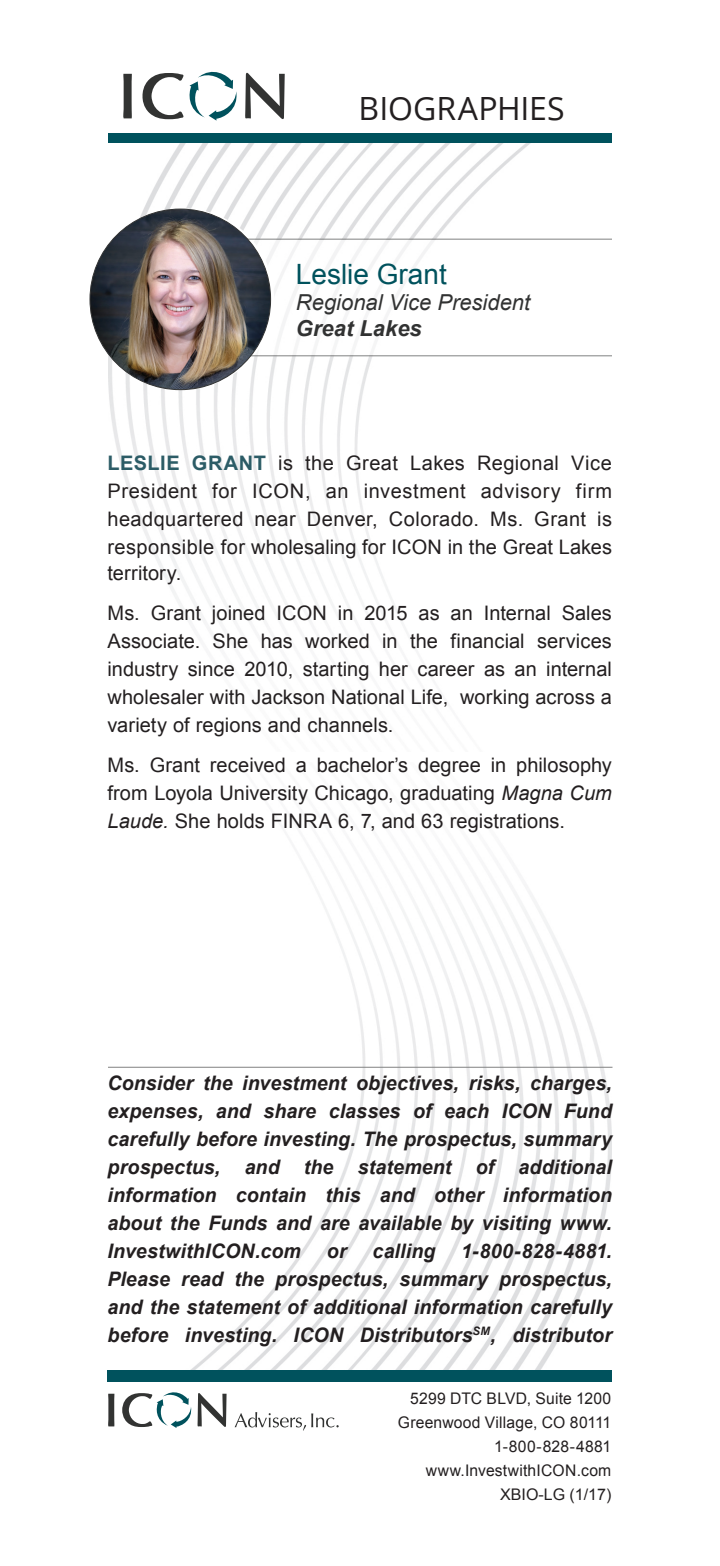
<style>
.page{position:relative;width:720px;height:1566px;background:#fff}
.page>*{position:absolute;margin:0;border:0;box-sizing:border-box;transform-origin:0 0}
.t1{font:32px "Open Sans";color:#231f20}
.t2{font:28px "Arial";color:#00525d}
.t3{font:italic 22px "Arial";color:#313232}
.t4{font:italic 700 22px "Arial";color:#313232}
.t5{font:20px/28px "Arial";letter-spacing:.005em;color:#231f20;text-align:justify}
.t6{font:italic 700 20px/28px "Arial";letter-spacing:.005em;color:#231f20;text-align:justify}
.t7{font:16px/24px "Arial";letter-spacing:.01em;color:#231f20;text-align:right}
.s1{font-weight:700;color:#2c5c66}
.s2{font-style:italic}
</style>
<div class="page">
<img style="left:108px;top:143px;width:504px;height:509px">
<div style="left:219px;top:240px;width:393px;height:115px;background:#fff"></div>
<hr style="left:216px;top:239px;width:396px;height:1px;background:#818282">
<hr style="left:216px;top:355px;width:396px;height:1px;background:#818282">
<img style="left:108px;top:863px;width:504px;height:507px">
<hr style="left:108px;top:1067px;width:504px;height:1px;background:#818282">
<img style="left:90px;top:209px;width:181px;height:181px;border-radius:90px">
<div style="left:108px;top:133px;width:504px;height:10px;background:#00525d"></div>
<svg style="left:123px;top:74px;width:9px;height:44px"></svg>
<svg style="left:245px;top:73px;width:40px;height:46px"></svg>
<svg style="left:143px;top:72px;width:94px;height:49px"></svg>
<div style="left:108px;top:1370px;width:504px;height:11px;background:#00525d"></div>
<svg style="left:108px;top:1394px;width:6px;height:32px"></svg>
<svg style="left:122px;top:1392px;width:105px;height:36px"></svg>
<svg style="left:235px;top:1412px;width:104px;height:19px"></svg>
<h1 class="t1" style="left:359px;top:87px;width:208px">BIOGRAPHIES</h1>
<h2 class="t2" style="left:296px;top:255px;width:152px">Leslie Grant</h2>
<p class="t3" style="left:296px;top:288px;width:236px">Regional Vice President</p>
<p class="t4" style="left:296px;top:314px;width:127px">Great Lakes</p>
<p class="t5" style="left:108px;top:449px;width:506px"><span class="s1">LESLIE GRANT</span> is the Great Lakes Regional Vice President for ICON, an investment advisory firm headquartered near Denver, Colorado. Ms. Grant is responsible for wholesaling for ICON in the Great Lakes</p>
<p class="t5" style="left:108px;top:553px;width:506px;line-height:40px">territory.<br>Ms. Grant joined ICON in 2015 as an Internal Sales</p>
<p class="t5" style="left:108px;top:627px;width:506px">Associate. She has worked in the financial services industry since 2010, starting her career as an internal wholesaler with Jackson National Life, working across a variety of regions and channels.</p>
<p class="t5" style="left:108px;top:751px;width:506px">Ms. Grant received a bachelor’s degree in philosophy from Loyola University Chicago, graduating <span class="s2">Magna Cum Laude.</span> She holds FINRA 6, 7, and 63 registrations.</p>
<p class="t6" style="left:108px;top:1069px;width:506px">Consider the investment objectives, risks, charges, expenses, and share classes of each ICON Fund carefully before investing. The prospectus, summary prospectus, and the statement of additional information contain this and other information about the Funds and are available by visiting www.<br>InvestwithICON.com</p>
<p class="t6" style="left:108px;top:1237px;width:506px;text-indent:354px">1-800-828-4881.<br>Please read the prospectus, summary prospectus, and the statement of additional information carefully before investing. ICON Distributors<sup>SM</sup>, distributor</p>
<p class="t6" style="left:327px;top:1237px;width:21px">or</p>
<p class="t6" style="left:373px;top:1237px;width:64px">calling</p>
<p class="t7" style="left:398px;top:1386px;width:215px">5299 DTC BLVD, Suite 1200<br>Greenwood Village, CO 80111<br>1-800-828-4881 www.InvestwithICON.com<br>XBIO-LG (1/17)</p>
</div>
